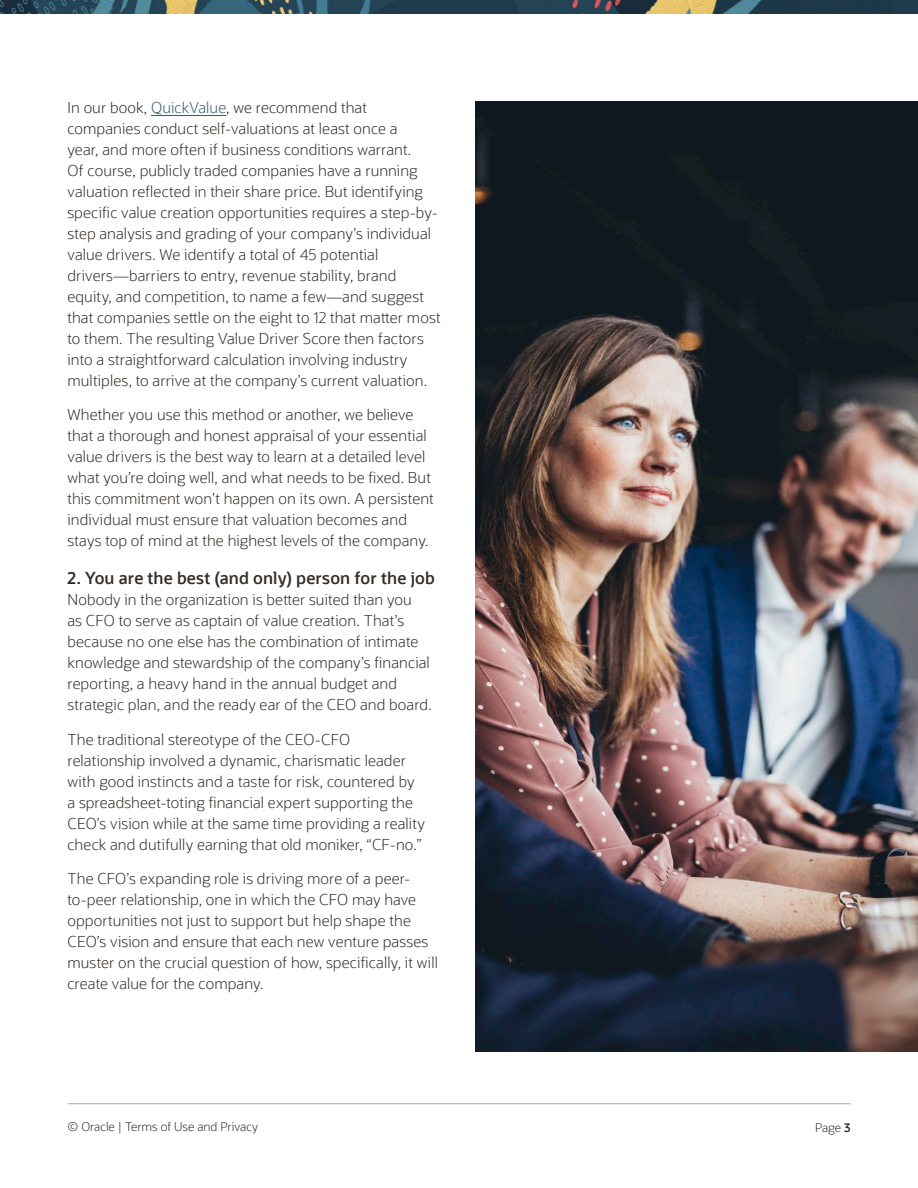
<style>
.page{position:relative;width:918px;height:1188px;background:#fff}
.page>*{position:absolute;margin:0;border:0;box-sizing:border-box;transform-origin:0 0}
.H2_Main_Body_Header{font:600 16.5px "Oracle Sans";letter-spacing:.005em;color:#312d2a}
.Main_Body_2016{font:300 15px/21px "Oracle Sans";letter-spacing:.005em;color:#312d2a}
.t1{font:300 12px "Oracle Sans";color:#312d2a}
.s1{color:#325c72}
.s2{font-weight:600}
</style>
<div class="page">
<img style="left:1px;top:0;width:916px;height:13px">
<hr style="left:151px;top:115px;width:75px;height:1px;background:#325c72">
<img style="left:476px;top:101px;width:442px;height:951px">
<hr style="left:68px;top:1104px;width:782px;height:1px;background:#a8a9ad">
<p class="Main_Body_2016" style="left:68px;top:97px;width:375px">In our book, <span class="s1">QuickValue</span>, we recommend that companies conduct self-valuations at least once a<br>year, and more often if business conditions warrant.<br>Of course, publicly traded companies have a running valuation reflected in their share price. But identifying specific value creation opportunities requires a step-by&shy;step analysis and grading of your company’s individual value drivers. We identify a total of 45 potential drivers—barriers to entry, revenue stability, brand equity, and competition, to name a few—and suggest that companies settle on the eight to 12 that matter most to them. The resulting Value Driver Score then factors into a straightforward calculation involving industry multiples, to arrive at the company’s current valuation.</p>
<p class="Main_Body_2016" style="left:68px;top:404px;width:368px">Whether you use this method or another, we believe that a thorough and honest appraisal of your essential value drivers is the best way to learn at a detailed level what you’re doing well, and what needs to be fixed. But this commitment won’t happen on its own. A persistent individual must ensure that valuation becomes and stays top of mind at the highest levels of the company.</p>
<p class="H2_Main_Body_Header" style="left:68px;top:568px;width:369px">2. You are the best (and only) person for the job</p>
<p class="Main_Body_2016" style="left:68px;top:590px;width:366px">Nobody in the organization is better suited than you<br>as CFO to serve as captain of value creation. That’s because no one else has the combination of intimate knowledge and stewardship of the company’s financial reporting, a heavy hand in the annual budget and strategic plan, and the ready ear of the CEO and board.</p>
<p class="Main_Body_2016" style="left:68px;top:729px;width:359px">The traditional stereotype of the CEO-CFO relationship involved a dynamic, charismatic leader with good instincts and a taste for risk, countered by a spreadsheet-toting financial expert supporting the CEO’s vision while at the same time providing a reality check and dutifully earning that old moniker, “CF-no.”</p>
<p class="Main_Body_2016" style="left:68px;top:869px;width:372px">The CFO’s expanding role is driving more of a peer&shy;to-peer relationship, one in which the CFO may have opportunities not just to support but help shape the CEO’s vision and ensure that each new venture passes muster on the crucial question of how, specifically, it will create value for the company.</p>
<p class="t1" style="left:68px;top:1120px;width:192px">© Oracle | Terms of Use and Privacy</p>
<p class="t1" style="left:815px;top:1121px;width:37px">Page <span class="s2">3</span></p>
</div>
